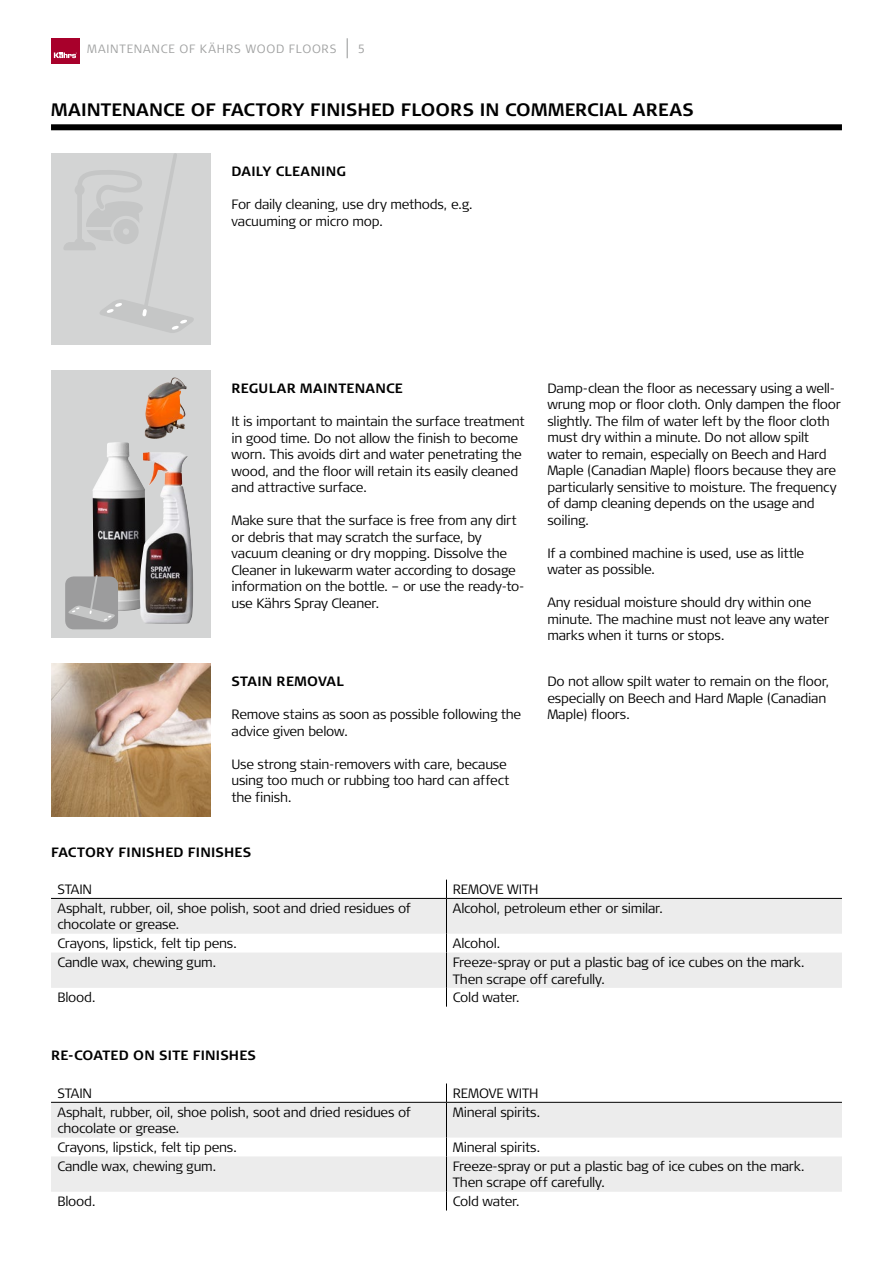
<style>
.page{position:relative;width:893px;height:1263px;background:#fff}
.page>*{position:absolute;margin:0;border:0;box-sizing:border-box;transform-origin:0 0}
.t1{font:700 18px "Signa Pro";letter-spacing:.005em;color:#000}
.t2{font:300 13.5px/16.5px "Signa Pro";letter-spacing:-.02em;color:#000}
.t3{font:700 13.5px "Signa Pro";letter-spacing:.015em;color:#000}
.t4{font:300 12px "Signa Pro";letter-spacing:.065em;color:#a0a1a1}
</style>
<div class="page">
<div style="left:51px;top:38px;width:29px;height:25px;background:#a8002b"></div>
<svg style="left:54px;top:52px;width:23px;height:6px"></svg>
<div style="left:51px;top:153px;width:159px;height:191px;background:#d3d4d4"></div>
<svg style="left:64px;top:153px;width:130px;height:180px"></svg>
<div style="left:51px;top:370px;width:159px;height:268px;background:#d3d4d4"></div>
<img style="left:92px;top:442px;width:48px;height:169px">
<div style="left:65px;top:576px;width:53px;height:53px;background:#9c9c9d;border-radius:9px"></div>
<svg style="left:68px;top:574px;width:47px;height:48px"></svg>
<img style="left:140px;top:452px;width:53px;height:172px">
<img style="left:51px;top:663px;width:159px;height:153px">
<img style="left:145px;top:377px;width:30px;height:62px">
<svg style="left:347px;top:38px;width:1px;height:20px"></svg>
<svg style="left:51px;top:899px;width:791px;height:89px;fill:#ececec"></svg>
<hr style="left:51px;top:898px;width:395px;height:1px;background:#000">
<hr style="left:446px;top:898px;width:396px;height:1px;background:#000">
<svg style="left:446px;top:879px;width:1px;height:19px"></svg>
<hr style="left:446px;top:899px;width:1px;height:35px;background:#000">
<svg style="left:446px;top:934px;width:1px;height:18px"></svg>
<hr style="left:446px;top:952px;width:1px;height:36px;background:#000">
<svg style="left:446px;top:988px;width:1px;height:19px"></svg>
<svg style="left:51px;top:1103px;width:791px;height:89px;fill:#ececec"></svg>
<hr style="left:51px;top:1102px;width:395px;height:1px;background:#000">
<hr style="left:446px;top:1102px;width:396px;height:1px;background:#000">
<svg style="left:446px;top:1083px;width:1px;height:19px"></svg>
<hr style="left:446px;top:1103px;width:1px;height:34px;background:#000">
<svg style="left:446px;top:1137px;width:1px;height:19px"></svg>
<hr style="left:446px;top:1156px;width:1px;height:36px;background:#000">
<svg style="left:446px;top:1192px;width:1px;height:18px"></svg>
<div style="left:51px;top:124px;width:791px;height:6px;background:#000"></div>
<p class="t4" style="left:87px;top:42px;width:251px">MAINTENANCE OF KÄHRS WOOD FLOORS</p>
<p class="t4" style="left:358px;top:42px;width:9px">5</p>
<h1 class="t1" style="left:51px;top:99px;width:644px">MAINTENANCE OF FACTORY FINISHED FLOORS IN COMMERCIAL AREAS</h1>
<p class="t3" style="left:231px;top:163px;width:116px">DAILY CLEANING</p>
<p class="t2" style="left:231px;top:196px;width:243px">For daily cleaning, use dry methods, e.g. vacuuming or micro mop.</p>
<p class="t3" style="left:231px;top:380px;width:173px">REGULAR MAINTENANCE</p>
<p class="t2" style="left:231px;top:413px;width:295px">It is important to maintain the surface treatment in good time. Do not allow the finish to become worn. This avoids dirt and water penetrating the wood, and the floor will retain its easily cleaned and attractive surface.</p>
<p class="t2" style="left:231px;top:512px;width:295px">Make sure that the surface is free from any dirt or debris that may scratch the surface, by vacuum cleaning or dry mopping. Dissolve the Cleaner in lukewarm water according to dosage information on the bottle. – or use the ready-to&shy;use Kährs Spray Cleaner.</p>
<p class="t3" style="left:231px;top:673px;width:114px">STAIN REMOVAL</p>
<p class="t2" style="left:231px;top:706px;width:291px">Remove stains as soon as possible following the advice given below.</p>
<p class="t2" style="left:231px;top:756px;width:279px">Use strong stain-removers with care, because using too much or rubbing too hard can affect the finish.</p>
<p class="t2" style="left:547px;top:380px;width:295px">Damp-clean the floor as necessary using a well&shy;wrung mop or floor cloth. Only dampen the floor slightly. The film of water left by the floor cloth must dry within a minute. Do not allow spilt water to remain, especially on Beech and Hard Maple (Canadian Maple) floors because they are particularly sensitive to moisture. The frequency of damp cleaning depends on the usage and soiling.</p>
<p class="t2" style="left:547px;top:545px;width:258px">If a combined machine is used, use as little water as possible.</p>
<p class="t2" style="left:547px;top:594px;width:283px">Any residual moisture should dry within one minute. The machine must not leave any water marks when it turns or stops.</p>
<p class="t2" style="left:547px;top:673px;width:284px">Do not allow spilt water to remain on the floor, especially on Beech and Hard Maple (Canadian<br>Maple) floors.</p>
<p class="t3" style="left:51px;top:844px;width:202px">FACTORY FINISHED FINISHES</p>
<p class="t2" style="left:57px;top:881px;width:36px">STAIN</p>
<p class="t2" style="left:453px;top:881px;width:87px">REMOVE WITH</p>
<p class="t2" style="left:57px;top:900px;width:355px">Asphalt, rubber, oil, shoe polish, soot and dried residues of chocolate or grease.</p>
<p class="t2" style="left:453px;top:900px;width:212px">Alcohol, petroleum ether or similar.</p>
<p class="t2" style="left:57px;top:935px;width:181px">Crayons, lipstick, felt tip pens.</p>
<p class="t2" style="left:453px;top:935px;width:49px">Alcohol.</p>
<p class="t2" style="left:57px;top:954px;width:161px">Candle wax, chewing gum.</p>
<p class="t2" style="left:453px;top:954px;width:353px">Freeze-spray or put a plastic bag of ice cubes on the mark.<br>Then scrape off carefully.</p>
<p class="t2" style="left:57px;top:989px;width:40px">Blood.</p>
<p class="t2" style="left:453px;top:989px;width:69px">Cold water.</p>
<p class="t3" style="left:51px;top:1047px;width:207px">RE-COATED ON SITE FINISHES</p>
<p class="t2" style="left:57px;top:1085px;width:36px">STAIN</p>
<p class="t2" style="left:453px;top:1085px;width:87px">REMOVE WITH</p>
<p class="t2" style="left:57px;top:1104px;width:355px">Asphalt, rubber, oil, shoe polish, soot and dried residues of chocolate or grease.</p>
<p class="t2" style="left:453px;top:1104px;width:89px">Mineral spirits.</p>
<p class="t2" style="left:57px;top:1139px;width:181px">Crayons, lipstick, felt tip pens.</p>
<p class="t2" style="left:453px;top:1139px;width:89px">Mineral spirits.</p>
<p class="t2" style="left:57px;top:1158px;width:161px">Candle wax, chewing gum.</p>
<p class="t2" style="left:453px;top:1158px;width:353px">Freeze-spray or put a plastic bag of ice cubes on the mark.<br>Then scrape off carefully.</p>
<p class="t2" style="left:57px;top:1193px;width:40px">Blood.</p>
<p class="t2" style="left:453px;top:1193px;width:69px">Cold water.</p>
</div>
